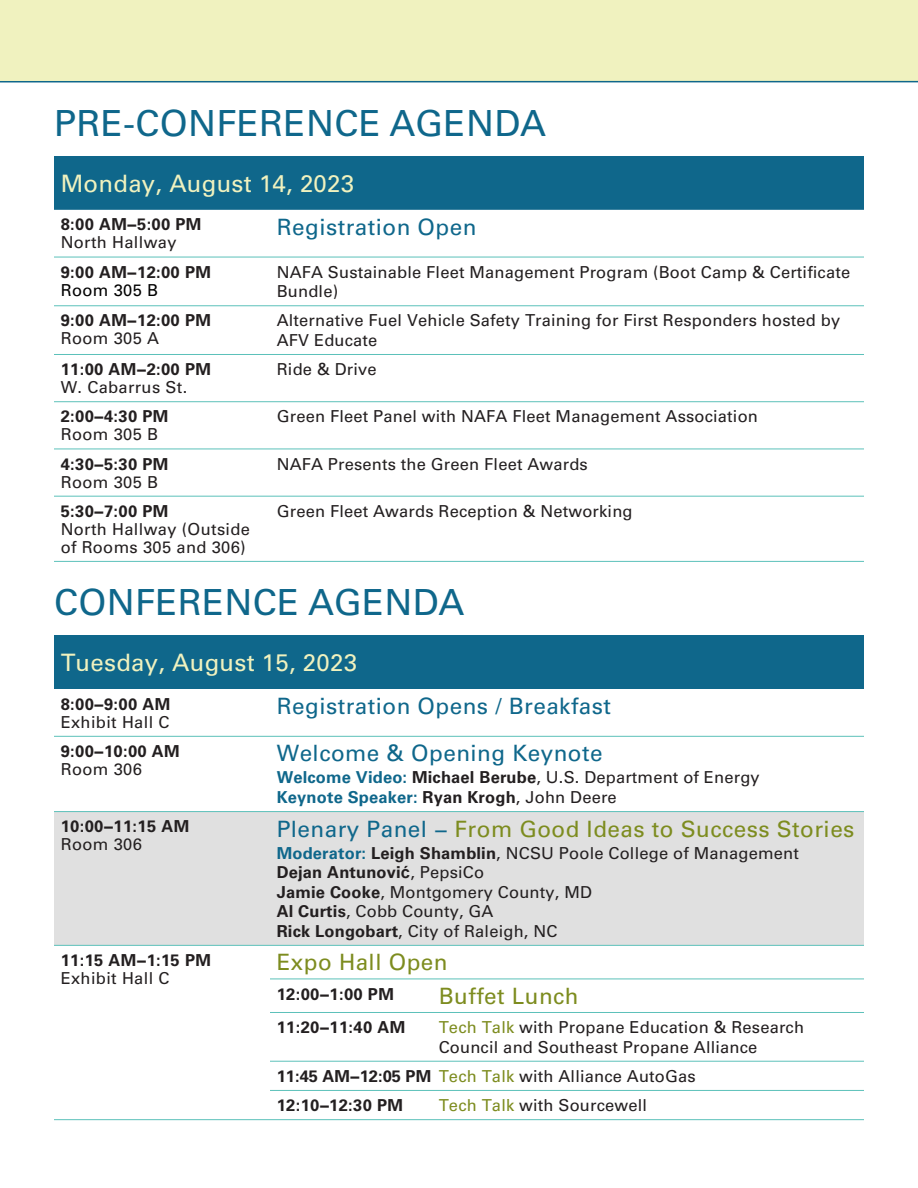
<style>
.page{position:relative;width:918px;height:1188px;background:#fff}
.page>*{position:absolute;margin:0;border:0;box-sizing:border-box;transform-origin:0 0}
.Agenda_Heading{font:36px "Univers LT Std";letter-spacing:.01em;color:#0f678b}
.Date_2{font:24px "Univers LT Std";letter-spacing:.01em;color:#f0f2bf}
.Subheading{font:22.5px "Univers LT Std";letter-spacing:.02em;color:#0f678b}
.Subheading-2{font:22.5px "Univers LT Std";letter-spacing:.02em;color:#7d8c1f}
.Session_Title{font:16.5px/19.5px "Univers LT Std";letter-spacing:.01em;color:#231f20}
.Session_Speaker{font:16.5px "Univers LT Std";letter-spacing:.01em;color:#231f20}
.Session_Time{font:700 16.5px "Univers LT Std";letter-spacing:.02em;color:#231f20}
.Session_Location{font:16.5px/18px "Univers LT Std";letter-spacing:.02em;color:#231f20}
.Session_Speaker-2{font:700 16.5px "Univers LT Std";letter-spacing:.01em;color:#0f678b}
.Session_Speaker-3{font:700 16.5px "Univers LT Std";letter-spacing:.01em;color:#231f20}
.Session_Time-2{font:700 16.5px "Univers LT Std";color:#231f20}
.Session_Location-2{font:16.5px "Univers LT Std";letter-spacing:.02em;color:#000}
.s1{font-weight:700;color:#0f678b}
.s2{font-weight:700}
.s3{color:#231f20}
.s4{font-weight:400;color:#231f20}
.s5{color:#0f678b}
.s6{font-family:"Arial"}
.s7{font-weight:400}
.s8{color:#7d8c1f}
</style>
<div class="page">
<div style="left:0;top:0;width:918px;height:83px;background:#f0f2bf"></div>
<div style="left:54px;top:156px;width:810px;height:54px;background:#0f678b"></div>
<svg style="left:54px;top:256px;width:810px;height:305px"></svg>
<hr style="left:270px;top:257px;width:594px;height:1px;background:#5cc1ba">
<hr style="left:270px;top:305px;width:594px;height:1px;background:#5cc1ba">
<hr style="left:270px;top:354px;width:594px;height:1px;background:#5cc1ba">
<hr style="left:54px;top:257px;width:216px;height:1px;background:#5cc1ba">
<hr style="left:54px;top:305px;width:216px;height:1px;background:#5cc1ba">
<hr style="left:54px;top:354px;width:216px;height:1px;background:#5cc1ba">
<hr style="left:54px;top:401px;width:216px;height:1px;background:#5cc1ba">
<hr style="left:270px;top:401px;width:594px;height:1px;background:#5cc1ba">
<hr style="left:54px;top:449px;width:216px;height:1px;background:#5cc1ba">
<hr style="left:270px;top:449px;width:594px;height:1px;background:#5cc1ba">
<hr style="left:54px;top:496px;width:216px;height:1px;background:#5cc1ba">
<hr style="left:270px;top:496px;width:594px;height:1px;background:#5cc1ba">
<hr style="left:54px;top:561px;width:216px;height:1px;background:#5cc1ba">
<hr style="left:270px;top:561px;width:594px;height:1px;background:#5cc1ba">
<div style="left:54px;top:635px;width:810px;height:54px;background:#0f678b"></div>
<svg style="left:54px;top:735px;width:810px;height:326px"></svg>
<div style="left:54px;top:812px;width:810px;height:133px;background:#e0e0e0"></div>
<hr style="left:270px;top:736px;width:162px;height:1px;background:#5cc1ba">
<hr style="left:432px;top:736px;width:432px;height:1px;background:#5cc1ba">
<hr style="left:270px;top:811px;width:162px;height:1px;background:#5cc1ba">
<hr style="left:432px;top:811px;width:432px;height:1px;background:#5cc1ba">
<hr style="left:270px;top:945px;width:162px;height:1px;background:#5cc1ba">
<hr style="left:432px;top:945px;width:432px;height:1px;background:#5cc1ba">
<hr style="left:270px;top:979px;width:162px;height:1px;background:#5cc1ba">
<hr style="left:432px;top:979px;width:432px;height:1px;background:#5cc1ba">
<hr style="left:270px;top:1012px;width:162px;height:1px;background:#5cc1ba">
<hr style="left:432px;top:1012px;width:432px;height:1px;background:#5cc1ba">
<hr style="left:270px;top:1119px;width:162px;height:1px;background:#5cc1ba">
<hr style="left:432px;top:1119px;width:432px;height:1px;background:#5cc1ba">
<hr style="left:270px;top:1061px;width:162px;height:1px;background:#5cc1ba">
<hr style="left:432px;top:1061px;width:432px;height:1px;background:#5cc1ba">
<hr style="left:270px;top:1090px;width:162px;height:1px;background:#5cc1ba">
<hr style="left:432px;top:1090px;width:432px;height:1px;background:#5cc1ba">
<hr style="left:54px;top:736px;width:216px;height:1px;background:#5cc1ba">
<hr style="left:54px;top:811px;width:216px;height:1px;background:#5cc1ba">
<hr style="left:54px;top:945px;width:216px;height:1px;background:#5cc1ba">
<hr style="left:54px;top:1119px;width:216px;height:1px;background:#5cc1ba">
<p class="Agenda_Heading" style="left:54px;top:101px;width:494px">PRE-CONFERENCE AGENDA</p>
<p class="Date_2" style="left:61px;top:169px;width:295px">Monday, August 14, 2023</p>
<p class="Session_Time" style="left:61px;top:215px;width:142px">8:00 AM−5:00 PM</p>
<p class="Session_Location" style="left:61px;top:234px;width:117px">North Hallway</p>
<p class="Subheading" style="left:277px;top:213px;width:201px">Registration Open</p>
<p class="Session_Time" style="left:61px;top:262px;width:152px">9:00 AM−12:00 PM</p>
<p class="Session_Location-2" style="left:61px;top:280px;width:99px">Room 305 B</p>
<p class="Session_Title" style="left:277px;top:262px;width:575px">NAFA Sustainable Fleet Management Program (Boot Camp &amp; Certificate<br>Bundle)</p>
<p class="Session_Time" style="left:61px;top:311px;width:152px">9:00 AM−12:00 PM</p>
<p class="Session_Location" style="left:61px;top:330px;width:100px">Room 305 A</p>
<p class="Session_Title" style="left:277px;top:311px;width:565px">Alternative Fuel Vehicle Safety Training for First Responders hosted by<br>AFV Educate</p>
<p class="Session_Time" style="left:61px;top:360px;width:152px">11:00 AM−2:00 PM</p>
<p class="Session_Location" style="left:61px;top:378px;width:128px">W. Cabarrus St.</p>
<p class="Session_Title" style="left:277px;top:360px;width:101px">Ride &amp; Drive</p>
<p class="Session_Time" style="left:61px;top:407px;width:109px">2:00−4:30 PM</p>
<p class="Session_Location" style="left:61px;top:426px;width:99px">Room 305 B</p>
<p class="Session_Title" style="left:277px;top:407px;width:483px">Green Fleet Panel with NAFA Fleet Management Association</p>
<p class="Session_Time" style="left:61px;top:454px;width:109px">4:30−5:30 PM</p>
<p class="Session_Location" style="left:61px;top:473px;width:99px">Room 305 B</p>
<p class="Session_Title" style="left:277px;top:454px;width:313px">NAFA Presents the Green Fleet Awards</p>
<p class="Session_Time" style="left:61px;top:501px;width:109px">5:30−7:00 PM</p>
<p class="Session_Location" style="left:61px;top:520px;width:191px">North Hallway (Outside of Rooms 305 and 306)</p>
<p class="Session_Title" style="left:277px;top:501px;width:357px">Green Fleet Awards Reception &amp; Networking</p>
<p class="Agenda_Heading" style="left:54px;top:581px;width:412px">CONFERENCE AGENDA</p>
<p class="Date_2" style="left:61px;top:648px;width:298px">Tuesday, August 15, 2023</p>
<p class="Session_Time" style="left:61px;top:694px;width:111px">8:00−9:00 AM</p>
<p class="Session_Location" style="left:61px;top:713px;width:110px">Exhibit Hall C</p>
<p class="Subheading" style="left:277px;top:693px;width:336px">Registration Opens / Breakfast</p>
<p class="Session_Time" style="left:61px;top:741px;width:121px">9:00−10:00 AM</p>
<p class="Session_Location" style="left:61px;top:760px;width:83px">Room 306</p>
<p class="Subheading" style="left:277px;top:740px;width:327px">Welcome &amp; Opening Keynote</p>
<p class="Session_Speaker" style="left:277px;top:768px;width:485px"><span class="s1">Welcome Video:</span> <span class="s2">Michael Berube</span>, U.S. Department of Energy</p>
<p class="Session_Speaker-2" style="left:277px;top:787px;width:342px">Keynote Speaker: <span class="s3">Ryan Krogh</span><span class="s4">, John Deere</span></p>
<p class="Session_Time" style="left:61px;top:817px;width:130px">10:00−11:15 AM</p>
<p class="Session_Location" style="left:61px;top:835px;width:83px">Room 306</p>
<p class="Subheading-2" style="left:277px;top:815px;width:579px"><span class="s5">Plenary Panel −</span> From Good Ideas to Success Stories</p>
<p class="Session_Speaker" style="left:277px;top:843px;width:524px"><span class="s1">Moderator:</span> <span class="s2">Leigh Shamblin</span>, NCSU Poole College of Management</p>
<p class="Session_Speaker-3" style="left:277px;top:863px;width:209px">Dejan Antunovi<span class="s6">ć</span><span class="s7">, PepsiCo</span></p>
<p class="Session_Speaker" style="left:277px;top:882px;width:317px"><span class="s2">Jamie Cooke</span>, Montgomery County, MD</p>
<p class="Session_Speaker" style="left:277px;top:902px;width:218px"><span class="s2">Al Curtis</span>, Cobb County, GA</p>
<p class="Session_Speaker" style="left:277px;top:921px;width:282px"><span class="s2">Rick Longobart</span>, City of Raleigh, NC</p>
<p class="Session_Time" style="left:61px;top:950px;width:152px">11:15 AM−1:15 PM</p>
<p class="Session_Location" style="left:61px;top:969px;width:110px">Exhibit Hall C</p>
<p class="Subheading-2" style="left:277px;top:949px;width:172px">Expo Hall Open</p>
<p class="Session_Time" style="left:277px;top:984px;width:119px">12:00−1:00 PM</p>
<p class="Subheading-2" style="left:439px;top:982px;width:141px">Buffet Lunch</p>
<p class="Session_Time" style="left:277px;top:1018px;width:130px">11:20−11:40 AM</p>
<p class="Session_Title" style="left:439px;top:1018px;width:367px"><span class="s8">Tech Talk</span> with Propane Education &amp; Research<br>Council and Southeast Propane Alliance</p>
<p class="Session_Time-2" style="left:277px;top:1066px;width:156px">11:45 AM−12:05 PM</p>
<p class="Session_Title" style="left:439px;top:1066px;width:259px"><span class="s8">Tech Talk</span> with Alliance AutoGas</p>
<p class="Session_Time" style="left:277px;top:1096px;width:128px">12:10−12:30 PM</p>
<p class="Session_Title" style="left:439px;top:1096px;width:210px"><span class="s8">Tech Talk</span> with Sourcewell</p>
</div>
